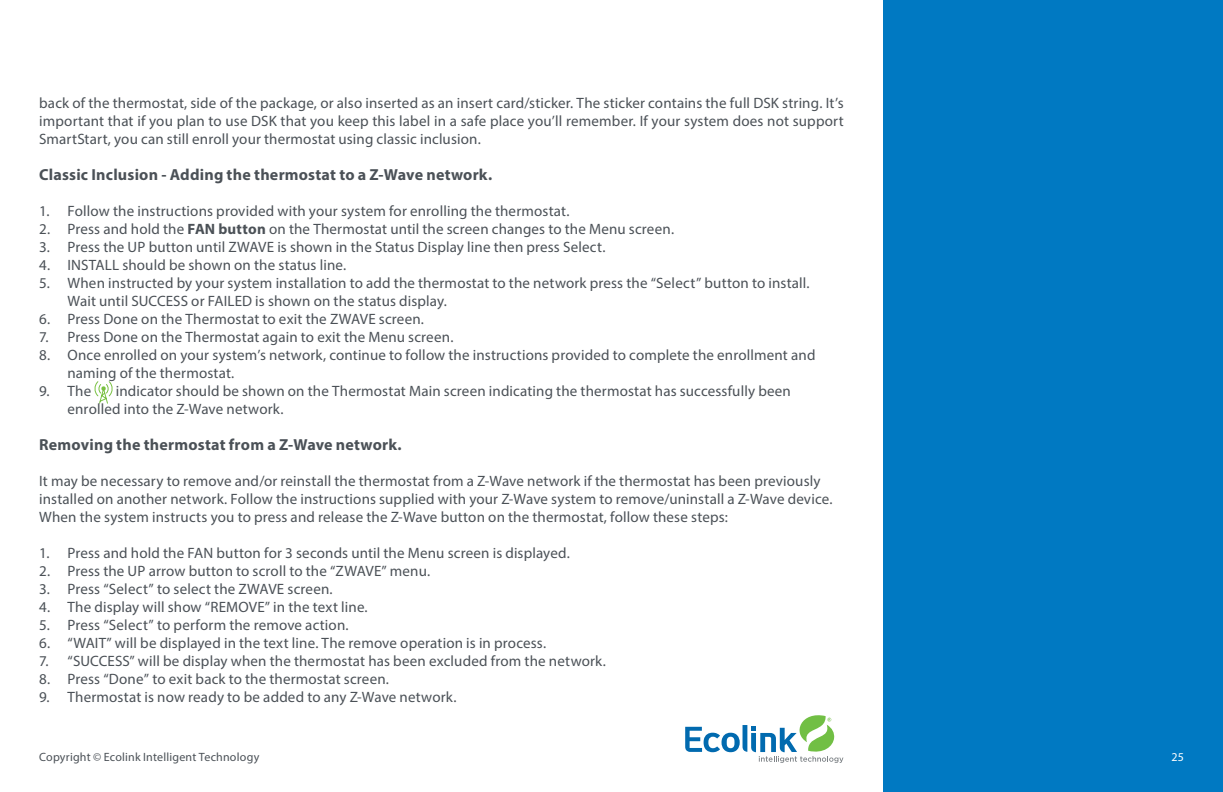
<style>
.page{position:relative;width:1223px;height:792px;background:#fff}
.page>*{position:absolute;margin:0;border:0;box-sizing:border-box;transform-origin:0 0}
.t1{font:700 16px "Myriad Pro";letter-spacing:.015em;color:#4b5157}
.t2{font:15px/18px "Myriad Pro";letter-spacing:.01em;color:#4b5157}
.t3{font:12px "Myriad Pro";letter-spacing:.015em;color:#4b5157}
.t4{font:12px "Myriad Pro";color:#fff}
.s1{font-weight:700}
</style>
<div class="page">
<div style="left:883px;top:0;width:340px;height:792px;background:#0079c2"></div>
<svg style="left:685px;top:715px;width:158px;height:47px"></svg>
<svg style="left:94px;top:381px;width:19px;height:23px"></svg>
<p class="t2" style="left:39px;top:93px;width:806px;text-align:justify">back of the thermostat, side of the package, or also inserted as an insert card/sticker. The sticker contains the full DSK string. It’s important that if you plan to use DSK that you keep this label in a safe place you’ll remember. If your system does not support SmartStart, you can still enroll your thermostat using classic inclusion.</p>
<p class="t1" style="left:39px;top:164px;width:454px">Classic Inclusion - Adding the thermostat to a Z-Wave network.</p>
<p class="t2" style="left:39px;top:201px;width:532px">1. Follow the instructions provided with your system for enrolling the thermostat.</p>
<p class="t2" style="left:39px;top:219px;width:636px">2. Press and hold the <span class="s1">FAN button</span> on the Thermostat until the screen changes to the Menu screen.</p>
<p class="t2" style="left:39px;top:237px;width:568px">3. Press the UP button until ZWAVE is shown in the Status Display line then press Select.</p>
<p class="t2" style="left:39px;top:255px;width:309px">4. INSTALL should be shown on the status line.</p>
<p class="t2" style="left:68px;top:273px;width:744px;text-indent:-28px">5. When instructed by your system installation to add the thermostat to the network press the “Select” button to install.<br>Wait until SUCCESS or FAILED is shown on the status display.</p>
<p class="t2" style="left:39px;top:309px;width:386px">6. Press Done on the Thermostat to exit the ZWAVE screen.</p>
<p class="t2" style="left:39px;top:327px;width:416px">7. Press Done on the Thermostat again to exit the Menu screen.</p>
<p class="t2" style="left:68px;top:345px;width:749px;text-indent:-28px">8. Once enrolled on your system’s network, continue to follow the instructions provided to complete the enrollment and naming of the thermostat.</p>
<p class="t2" style="left:39px;top:381px;width:54px">9. The</p>
<p class="t2" style="left:68px;top:381px;width:725px;text-indent:48px">indicator should be shown on the Thermostat Main screen indicating the thermostat has successfully been enrolled into the Z-Wave network.</p>
<p class="t1" style="left:39px;top:434px;width:364px">Removing the thermostat from a Z-Wave network.</p>
<p class="t2" style="left:39px;top:471px;width:795px">It may be necessary to remove and/or reinstall the thermostat from a Z-Wave network if the thermostat has been previously installed on another network. Follow the instructions supplied with your Z-Wave system to remove/uninstall a Z-Wave device.<br>When the system instructs you to press and release the Z-Wave button on the thermostat, follow these steps:</p>
<p class="t2" style="left:39px;top:543px;width:532px">1. Press and hold the FAN button for 3 seconds until the Menu screen is displayed.</p>
<p class="t2" style="left:39px;top:561px;width:393px">2. Press the UP arrow button to scroll to the “ZWAVE” menu.</p>
<p class="t2" style="left:39px;top:579px;width:295px">3. Press “Select” to select the ZWAVE screen.</p>
<p class="t2" style="left:39px;top:597px;width:330px">4. The display will show “REMOVE” in the text line.</p>
<p class="t2" style="left:39px;top:615px;width:311px">5. Press “Select” to perform the remove action.</p>
<p class="t2" style="left:39px;top:633px;width:508px">6. “WAIT” will be displayed in the text line. The remove operation is in process.</p>
<p class="t2" style="left:39px;top:651px;width:568px">7. “SUCCESS” will be display when the thermostat has been excluded from the network.</p>
<p class="t2" style="left:39px;top:669px;width:351px">8. Press “Done” to exit back to the thermostat screen.</p>
<p class="t2" style="left:39px;top:687px;width:419px">9. Thermostat is now ready to be added to any Z-Wave network.</p>
<p class="t3" style="left:39px;top:749px;width:222px">Copyright © Ecolink Intelligent Technology</p>
<p class="t4" style="left:1171px;top:749px;width:14px">25</p>
</div>
